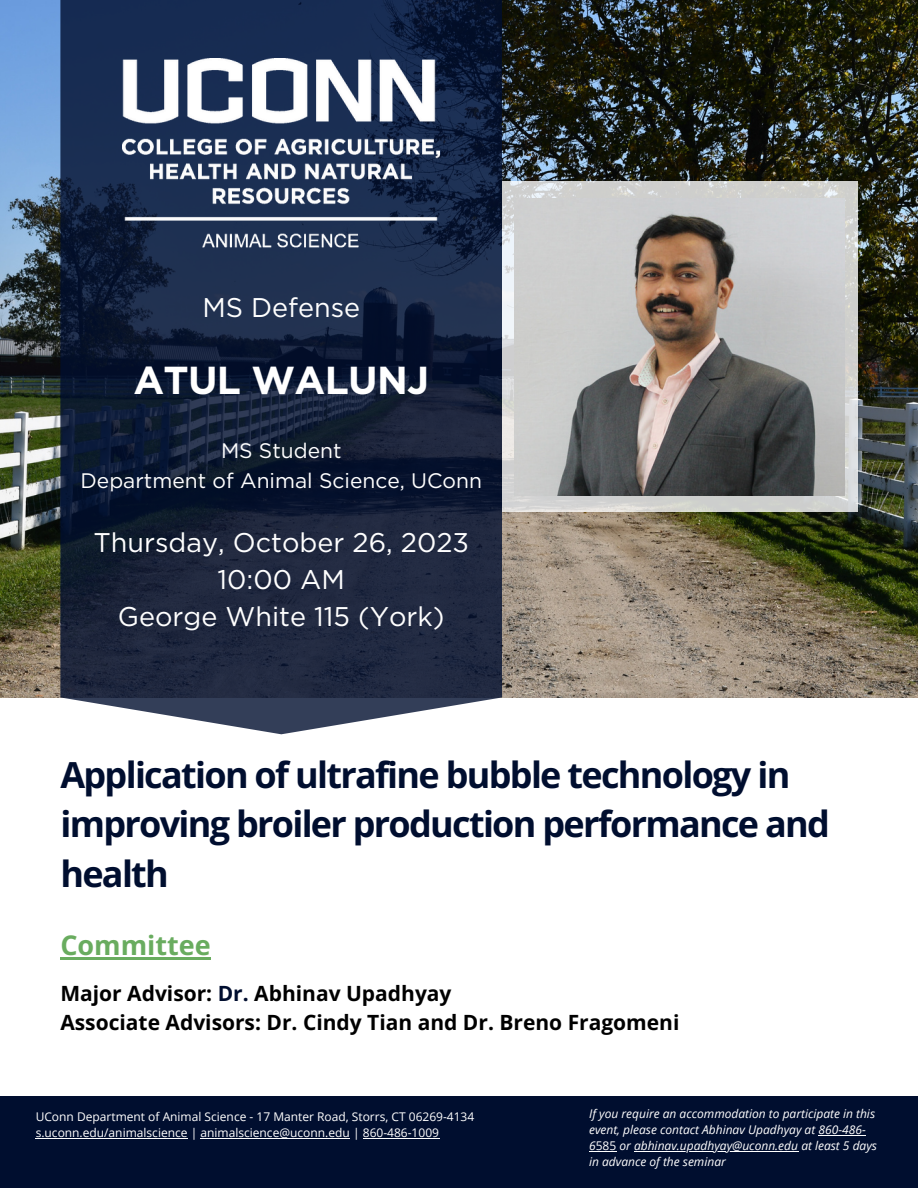
<style>
.page{position:relative;width:918px;height:1188px;background:#fff}
.page>*{position:absolute;margin:0;border:0;box-sizing:border-box;transform-origin:0 0}
.t1{font:700 39px "Gotham";letter-spacing:-.015em;color:#fff}
.t2{font:700 36px/49.5px "Open Sans";letter-spacing:-.045em;color:#000e2f}
.t3{font:27px "Gotham";color:#fff}
.t4{font:700 27px "Open Sans";color:#69ac5f}
.t5{font:700 21px "Open Sans";color:#000}
.t6{font:21px "Gotham";color:#fff}
.t7{font:italic 12px/16px "Open Sans";color:#fff}
.t8{font:12px "Open Sans";color:#fff}
.s1{color:#000e2f}
.s2{font-style:normal}
</style>
<div class="page">
<img style="left:0;top:0;width:918px;height:698px">
<svg style="left:502px;top:182px;width:356px;height:330px;background:#d3d4d3"></svg>
<img style="left:515px;top:198px;width:330px;height:297px">
<div style="left:0;top:1096px;width:918px;height:92px;background:#000e2f"></div>
<svg style="left:60px;top:0;width:442px;height:734px;background:#1e2a44"></svg>
<img style="left:122px;top:58px;width:318px;height:195px">
<hr style="left:36px;top:1138px;width:152px;height:1px;background:#fff">
<hr style="left:201px;top:1138px;width:149px;height:1px;background:#fff">
<hr style="left:363px;top:1138px;width:76px;height:1px;background:#fff">
<hr style="left:819px;top:1135px;width:47px;height:1px;background:#fff">
<svg style="left:589px;top:1151px;width:27px;height:1px"></svg>
<hr style="left:634px;top:1151px;width:164px;height:1px;background:#fff">
<hr style="left:60px;top:957px;width:151px;height:2px;background:#69ac5f">
<p class="t3" style="left:202px;top:296px;width:159px">MS Defense</p>
<p class="t1" style="left:133px;top:363px;width:297px">ATUL WALUNJ</p>
<p class="t6" style="left:221px;top:442px;width:122px">MS Student</p>
<p class="t6" style="left:81px;top:471px;width:403px">Department of Animal Science, UConn</p>
<p class="t3" style="left:93px;top:530px;width:377px">Thursday, October 26, 2023</p>
<p class="t3" style="left:218px;top:567px;width:129px">10:00 AM</p>
<p class="t3" style="left:118px;top:605px;width:328px">George White 115 (York)</p>
<p class="t2" style="left:60px;top:749px;width:771px">Application of ultrafine bubble technology in improving broiler production performance and health</p>
<p class="t4" style="left:60px;top:926px;width:152px">Committee</p>
<p class="t5" style="left:60px;top:978px;width:393px">Major Advisor: <span class="s1">Dr.</span> Abhinav Upadhyay</p>
<p class="t5" style="left:60px;top:1008px;width:621px">Associate Advisors: Dr. Cindy Tian and Dr. Breno Fragomeni</p>
<p class="t8" style="left:36px;top:1108px;width:440px">UConn Department of Animal Science - 17 Manter Road, Storrs, CT 06269-4134</p>
<p class="t8" style="left:36px;top:1124px;width:405px">s.uconn.edu/animalscience | animalscience@uconn.edu | 860-486-1009</p>
<p class="t7" style="left:589px;top:1105px;width:289px">If you require an accommodation to participate in this event, please contact Abhinav Upadhyay at 860-486- 6<span class="s2">585</span> or abhinav.upadhyay@uconn.edu at least 5 days in advance of the seminar</p>
</div>
